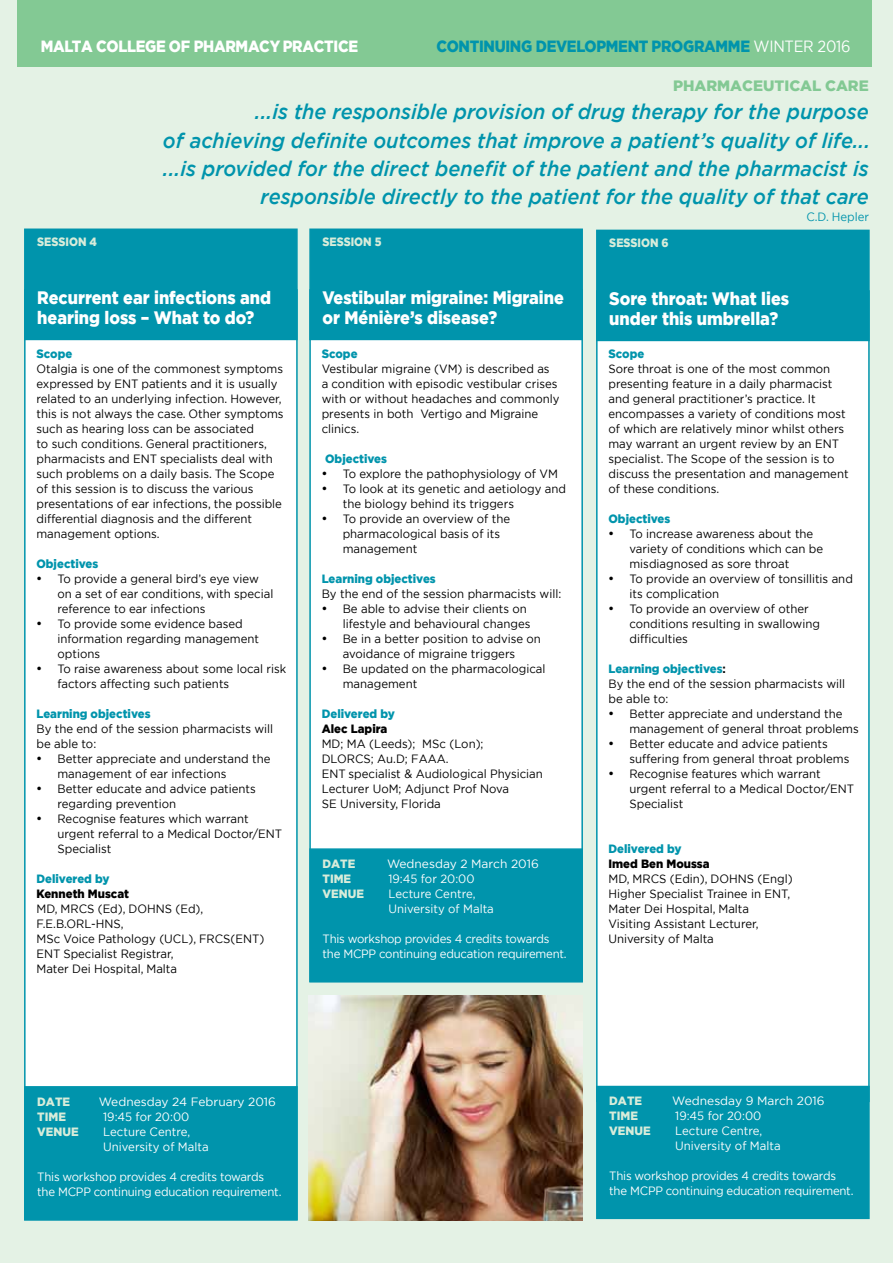
<style>
.page{position:relative;width:893px;height:1263px;background:#e4f2e5}
.page>*{position:absolute;margin:0;border:0;box-sizing:border-box;transform-origin:0 0}
.t1{font:italic 500 21px/28.2px "Gotham";color:#0094ac;text-align:right;scale:.95 1}
.t2{font:900 18px/19.5px "Gotham";color:#fff;scale:.9 1}
.t3{font:900 16.2px "Gotham";letter-spacing:-.02em;color:#0094ac;scale:.9 1}
.t4{font:900 16.2px "Gotham";letter-spacing:-.02em;color:#fff;scale:.9 1}
.t5{font:900 15px "Gotham";color:#83c994}
.t6{font:12px/15px "Gotham";color:#000;scale:.95 1}
.t7{font:12px/15px "Gotham";letter-spacing:-.02em;color:#fff;scale:.95 1}
.t8{font:12px/15px "Gotham";color:#fff;scale:.95 1}
.t9{font:900 12px "Gotham";color:#0094ac;scale:.95 1}
.t10{font:12px "Gotham";color:#fff}
.t11{font:900 12px "Gotham";color:#d8ecda;scale:.95 1}
.t12{font:900 12px "Gotham";color:#000;scale:.95 1}
.t13{font:900 12px "Gotham";color:#d8ecda;scale:.9 1}
.t14{font:12px "Gotham";color:#0094ac;scale:.95 1}
.s1{font-weight:400;color:#fff}
.s2{font-weight:900;color:#0094ac}
.s3{font-weight:700}
</style>
<div class="page">
<div style="left:17px;top:0;width:855px;height:67px;background:#83c994"></div>
<div style="left:24px;top:289px;width:274px;height:931px;background:#fff;border:2px solid #0094ac"></div>
<div style="left:24px;top:228px;width:274px;height:112px;background:#0094ac;border:2px solid #0094ac"></div>
<div style="left:24px;top:1086px;width:274px;height:134px;background:#0094ac;border:2px solid #0094ac"></div>
<div style="left:309px;top:289px;width:274px;height:693px;background:#fff;border:2px solid #0094ac"></div>
<div style="left:309px;top:228px;width:274px;height:112px;background:#0094ac;border:2px solid #0094ac"></div>
<div style="left:309px;top:848px;width:274px;height:134px;background:#0094ac;border:2px solid #0094ac"></div>
<div style="left:596px;top:290px;width:274px;height:812px;background:#fff;border:2px solid #0094ac"></div>
<div style="left:596px;top:230px;width:274px;height:111px;background:#0094ac"></div>
<div style="left:596px;top:1086px;width:274px;height:133px;background:#0094ac;border:2px solid #0094ac"></div>
<img style="left:308px;top:996px;width:275px;height:224px">
<h3 class="t4" style="left:41px;top:35px;width:354px">MALTA COLLEGE OF PHARMACY PRACTICE</h3>
<h3 class="t3" style="left:436px;top:35px;width:462px">CONTINUING DEVELOPMENT PROGRAMME <span class="s1">w int er 2016</span></h3>
<p class="t5" style="left:673px;top:76px;width:197px">PHARMACEUTICAL CARE</p>
<p class="t1" style="left:163px;top:98px;width:746px">...is the responsible provision of drug therapy for the purpose<br>of achieving definite outcomes that improve a patient’s quality of life... ...is provided for the direct benefit of the patient and the pharmacist is responsible directly to the patient for the quality of that care</p>
<p class="t14" style="left:806px;top:209px;width:68px">C.D. Hepler</p>
<p class="t13" style="left:37px;top:233px;width:17px">Session</p>
<p class="t13" style="left:89px;top:233px;width:10px">4</p>
<p class="t13" style="left:323px;top:233px;width:17px">Session</p>
<p class="t13" style="left:375px;top:233px;width:9px">5</p>
<p class="t13" style="left:609px;top:234px;width:17px">Session</p>
<p class="t13" style="left:661px;top:234px;width:9px">6</p>
<h2 class="t2" style="left:37px;top:288px;width:261px">Recurrent ear infections and hearing loss – What to do?</h2>
<h2 class="t2" style="left:323px;top:288px;width:270px">Vestibular migraine: Migraine or Ménière’s disease?</h2>
<h2 class="t2" style="left:609px;top:289px;width:201px">Sore throat: What lies under this umbrella?</h2>
<p class="t9" style="left:36px;top:346px;width:39px">Scope</p>
<p class="t6" style="left:36px;top:361px;width:262px">Otalgia is one of the commonest symptoms expressed by ENT patients and it is usually related to an underlying infection. However, this is not always the case. Other symptoms such as hearing loss can be associated<br>to such conditions. General practitioners, pharmacists and ENT specialists deal with such problems on a daily basis. The Scope of this session is to discuss the various presentations of ear infections, the possible differential diagnosis and the different management options.</p>
<p class="t9" style="left:36px;top:556px;width:67px">Objectives</p>
<p class="t6" style="left:57px;top:571px;width:229px;text-indent:-21px">• To provide a general bird’s eye view on a set of ear conditions, with special reference to ear infections</p>
<p class="t6" style="left:57px;top:616px;width:214px;text-indent:-21px">• To provide some evidence based information regarding management options</p>
<p class="t6" style="left:57px;top:661px;width:242px;text-indent:-21px">• To raise awareness about some local risk factors affecting such patients</p>
<p class="t9" style="left:36px;top:706px;width:122px">Learning objectives</p>
<p class="t6" style="left:36px;top:721px;width:251px">By the end of the session pharmacists will be able to:</p>
<p class="t6" style="left:57px;top:751px;width:226px;text-indent:-21px">• Better appreciate and understand the management of ear infections</p>
<p class="t6" style="left:57px;top:781px;width:210px;text-indent:-21px">• Better educate and advice patients regarding prevention</p>
<p class="t6" style="left:57px;top:811px;width:238px;text-indent:-21px">• Recognise features which warrant urgent referral to a Medical Doctor/EN T<br>Specialist</p>
<p class="t9" style="left:36px;top:871px;width:79px">Delivered by</p>
<p class="t12" style="left:36px;top:886px;width:99px">Kenneth Muscat</p>
<p class="t6" style="left:36px;top:901px;width:241px">MD, MRCS (Ed), DOHNS (Ed),<br>F.E.B.ORL-HNS,<br>MSc Voice Pathology (UCL), FRCS(ENT)<br>ENT Specialist Registrar,<br>Mater Dei Hospital, Malta</p>
<p class="t9" style="left:322px;top:346px;width:39px">Scope</p>
<p class="t6" style="left:322px;top:361px;width:252px">Vestibular migraine (VM) is described as<br>a condition with episodic vestibular crises with or without headaches and commonly presents in both Vertigo and Migraine clinics.</p>
<p class="t9" style="left:325px;top:451px;width:67px">Objectives</p>
<p class="t6" style="left:322px;top:466px;width:250px">• To explore the pathophysiology of VM</p>
<p class="t6" style="left:343px;top:481px;width:237px;text-indent:-21px">• To look at its genetic and aetiology and the biology behind its triggers</p>
<p class="t6" style="left:343px;top:511px;width:178px;text-indent:-21px">• To provide an overview of the pharmacological basis of its management</p>
<p class="t9" style="left:322px;top:571px;width:122px">Learning objectives</p>
<p class="t6" style="left:322px;top:586px;width:254px">By the end of the session pharmacists will:</p>
<p class="t6" style="left:322px;top:601px;width:221px;text-align:right">• Be able to advise their clients on lifestyle and behavioural changes</p>
<p class="t6" style="left:322px;top:631px;width:232px;text-align:center">• Be in a better position to advise on avoidance of migraine triggers</p>
<p class="t6" style="left:343px;top:661px;width:215px;text-indent:-21px">• Be updated on the pharmacological management</p>
<p class="t9" style="left:322px;top:706px;width:79px">Delivered by</p>
<p class="t12" style="left:322px;top:721px;width:70px">Alec Lapira</p>
<p class="t6" style="left:322px;top:736px;width:234px">MD; MA (Leeds); MSc (Lon);<br>DLORCS; Au.D; FAAA.<br>ENT specialist &amp; Audiological Physician<br>Lecturer UoM; Adjunct Prof Nova<br>SE University, Florida</p>
<p class="t11" style="left:322px;top:855px;width:19px">Date</p>
<p class="t10" style="left:387px;top:856px;width:153px">Wednesday 2 March 2016</p>
<p class="t11" style="left:322px;top:870px;width:16px">Time</p>
<p class="t8" style="left:388px;top:871px;width:92px">19:45 for 20:00</p>
<p class="t11" style="left:322px;top:885px;width:19px">Venue</p>
<p class="t8" style="left:388px;top:886px;width:112px">Lecture Centre,<br>University of Malta</p>
<p class="t7" style="left:322px;top:931px;width:259px">This workshop provides 4 credits towards the MCPP continuing education requirement.</p>
<p class="t9" style="left:608px;top:346px;width:39px">Scope</p>
<p class="t6" style="left:608px;top:361px;width:254px">Sore throat is one of the most common presenting feature in a daily pharmacist and general practitioner’s practice. It encompasses a variety of conditions most of which are relatively minor whilst others may warrant an urgent review by an ENT specialist. The Scope of the session is to discuss the presentation and management of these conditions.</p>
<p class="t9" style="left:608px;top:511px;width:67px">Objectives</p>
<p class="t6" style="left:629px;top:526px;width:205px;text-indent:-21px">• To increase awareness about the variety of conditions which can be misdiagnosed as sore throat</p>
<p class="t6" style="left:629px;top:571px;width:237px;text-indent:-21px">• To provide an overview of tonsillitis and its complication</p>
<p class="t6" style="left:629px;top:601px;width:202px;text-indent:-21px">• To provide an overview of other conditions resulting in swallowing difficulties</p>
<p class="t6" style="left:608px;top:661px;width:251px"><span class="s2">Learning objectives</span><span class="s3">:<br></span>By the end of the session pharmacists will be able to:</p>
<p class="t6" style="left:629px;top:706px;width:243px;text-indent:-21px">• Better appreciate and understand the management of general throat problems</p>
<p class="t6" style="left:629px;top:736px;width:233px;text-indent:-21px">• Better educate and advice patients suffering from general throat problems</p>
<p class="t6" style="left:629px;top:766px;width:238px;text-indent:-21px">• Recognise features which warrant urgent referral to a Medical Doctor/EN T<br>Specialist</p>
<p class="t9" style="left:608px;top:841px;width:79px">Delivered by</p>
<p class="t12" style="left:608px;top:856px;width:108px">Imed Ben Moussa</p>
<p class="t6" style="left:608px;top:871px;width:195px">MD, MRCS (Edin), DOHNS (Engl)<br>Higher Specialist Trainee in ENT,<br>Mater Dei Hospital, Malta<br>Visiting Assistant Lecturer,<br>University of Malta</p>
<p class="t11" style="left:37px;top:1093px;width:19px">Date</p>
<p class="t10" style="left:99px;top:1094px;width:179px">Wednesday 24 February 2016</p>
<p class="t11" style="left:37px;top:1108px;width:16px">Time</p>
<p class="t8" style="left:103px;top:1108px;width:92px">19:45 for 20:00</p>
<p class="t11" style="left:37px;top:1123px;width:19px">Venue</p>
<p class="t8" style="left:103px;top:1123px;width:112px">Lecture Centre,<br>University of Malta</p>
<p class="t7" style="left:37px;top:1168px;width:259px">This workshop provides 4 credits towards the MCPP continuing education requirement.</p>
<p class="t11" style="left:609px;top:1093px;width:19px">Date</p>
<p class="t10" style="left:672px;top:1093px;width:154px">Wednesday 9 March 2016</p>
<p class="t11" style="left:609px;top:1108px;width:16px">Time</p>
<p class="t8" style="left:675px;top:1108px;width:92px">19:45 for 20:00</p>
<p class="t11" style="left:609px;top:1123px;width:19px">Venue</p>
<p class="t8" style="left:675px;top:1123px;width:112px">Lecture Centre,<br>University of Malta</p>
<p class="t7" style="left:609px;top:1168px;width:259px">This workshop provides 4 credits towards the MCPP continuing education requirement.</p>
</div>
